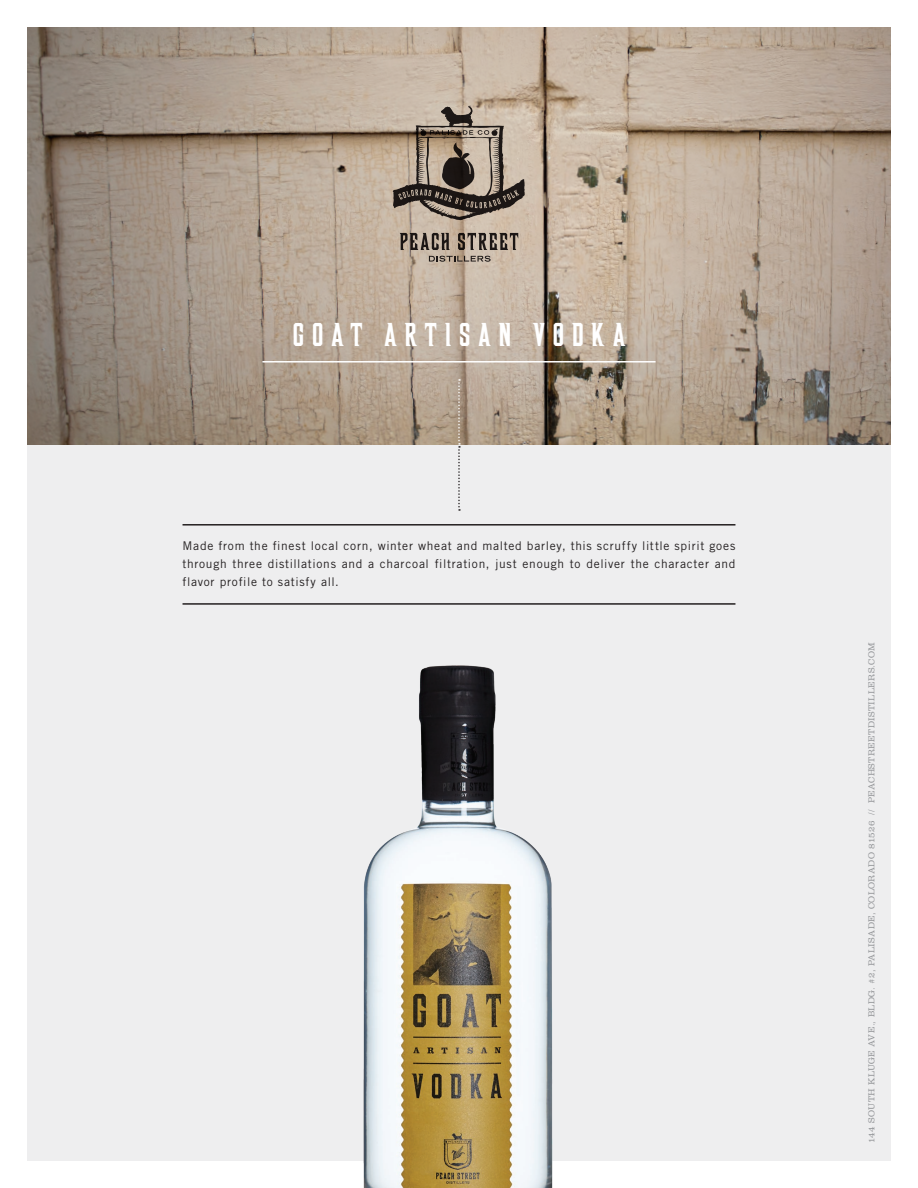
<style>
.page{position:relative;width:918px;height:1188px;background:#fff}
.page>*{position:absolute;margin:0;border:0;box-sizing:border-box;transform-origin:0 0}
.t1{font:33px "Cg Wood Block";letter-spacing:.23em;color:#fff}
.t2{font:12px/18px "Trade Gothic";letter-spacing:.06em;color:#231f20;text-align:justify}
.t3{font:300 9px "Clarendon";letter-spacing:.05em;color:#939598}
</style>
<div class="page">
<img style="left:27px;top:27px;width:864px;height:419px">
<div style="left:27px;top:446px;width:864px;height:715px;background:#eeeeef"></div>
<svg style="left:429px;top:256px;width:62px;height:6px"></svg>
<svg style="left:400px;top:233px;width:50px;height:17px"></svg>
<svg style="left:458px;top:233px;width:60px;height:17px"></svg>
<svg style="left:392px;top:105px;width:133px;height:115px;background:#958779"></svg>
<hr style="left:262px;top:361px;width:394px;height:2px;background:#fff">
<hr style="left:183px;top:524px;width:552px;height:2px;background:#231f20">
<hr style="left:183px;top:603px;width:552px;height:2px;background:#231f20">
<svg style="left:458px;top:379px;width:2px;height:132px"></svg>
<img style="left:363px;top:665px;width:190px;height:523px">
<h1 class="t1" style="left:292px;top:318px;width:335px">GOAT ARTISAN VODKA</h1>
<p class="t2" style="left:183px;top:536px;width:554px">Made from the finest local corn, winter wheat and malted barley, this scruffy little spirit goes through three distillations and a charcoal filtration, just enough to deliver the character and flavor profile to satisfy all.</p>
<p class="t3" style="left:866px;top:1143px;width:502px;rotate:-90deg">144 SOUTH KLUGE AVE., BLDG. #2, PALISADE, COLORADO 81526 // PEACHSTREETDISTILLERS.COM</p>
</div>
